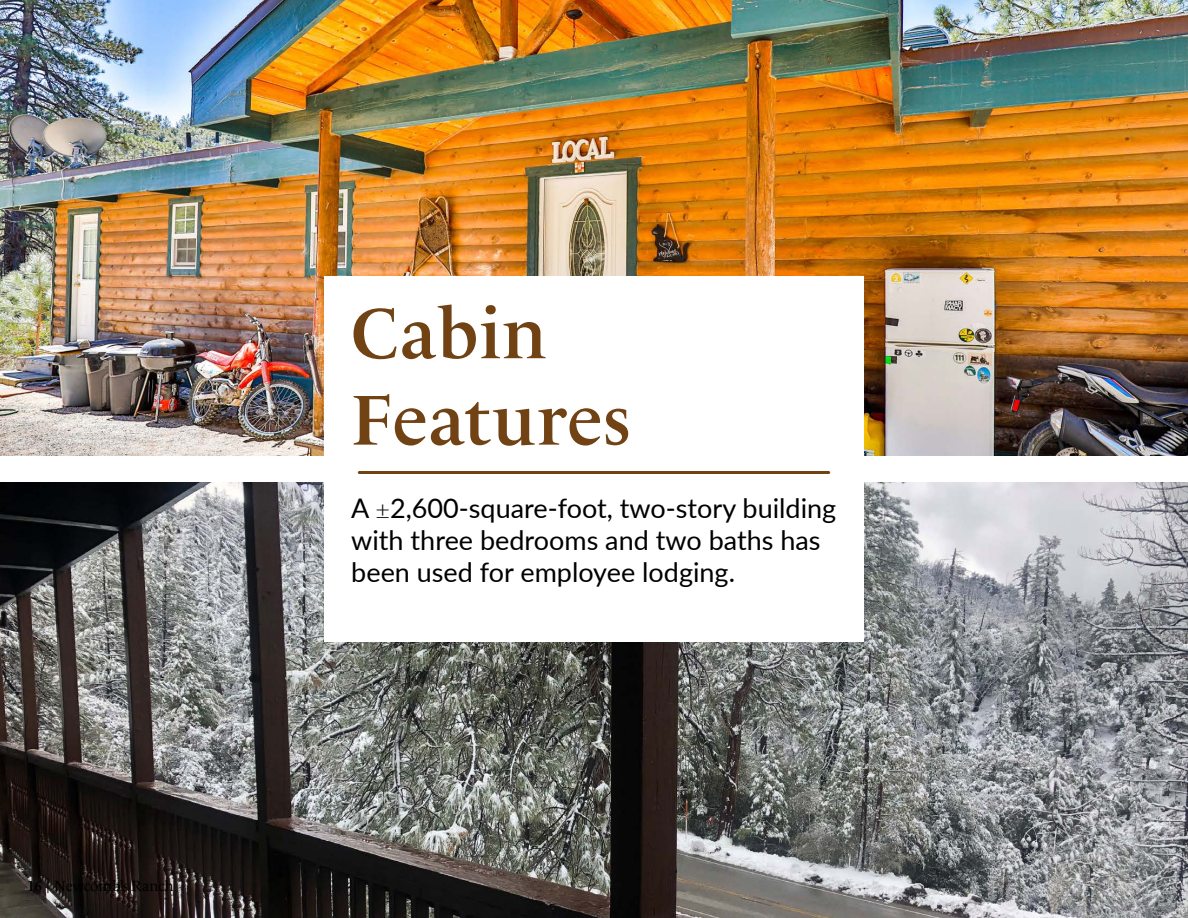
<style>
.page{position:relative;width:1188px;height:918px;background:#fff}
.page>*{position:absolute;margin:0;border:0;box-sizing:border-box;transform-origin:0 0}
.t1{font:600 72px/86.4px "Le Monde Livre Cla Std";letter-spacing:.01em;color:#704214}
.t2{font:27px/32.4px "Lato";color:#000}
.t3{font:15px "Le Monde Livre Cla Std";color:#000}
.s1{font-weight:600}
.s2{font-weight:300}
</style>
<div class="page">
<img style="left:0;top:0;width:1188px;height:456px">
<img style="left:0;top:483px;width:1188px;height:435px">
<div style="left:324px;top:276px;width:540px;height:366px;background:#fff"></div>
<hr style="left:359px;top:471px;width:470px;height:3px;background:#704214">
<p class="t3" style="left:27px;top:877px;width:148px"><span class="s1">16</span> | Newcomb’s Ranch</p>
<h1 class="t1" style="left:351px;top:291px;width:281px">Cabin<br>Features</h1>
<p class="t2" style="left:351px;top:490px;width:486px">A <span class="s2">±</span>2,600-square-foot, two-story building with three bedrooms and two baths has been used for employee lodging.</p>
</div>
